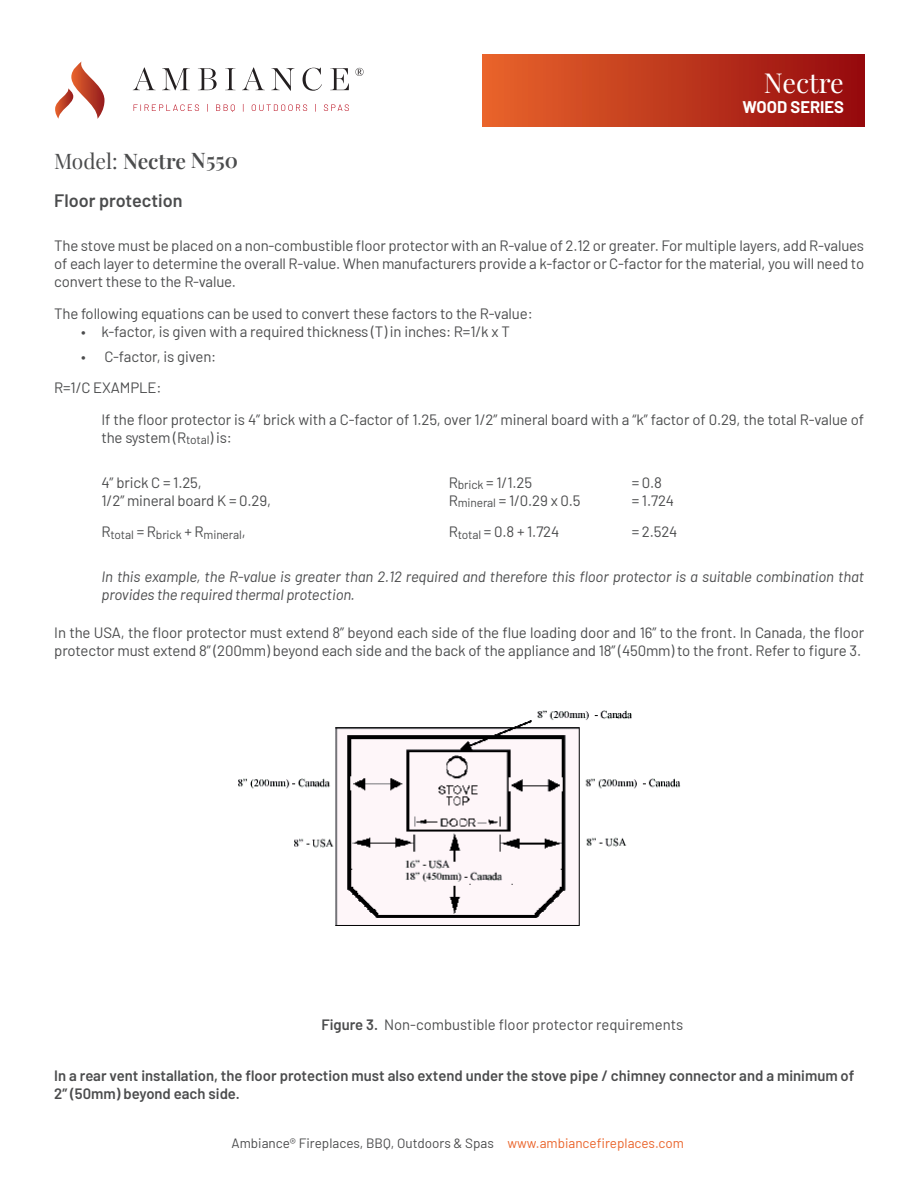
<style>
.page{position:relative;width:918px;height:1188px;background:#fff}
.page>*{position:absolute;margin:0;border:0;box-sizing:border-box;transform-origin:0 0}
.t1{font:27px "Playfair Display";color:#fff}
.t2{font:600 21px "Playfair Display";color:#4b4c4d}
.t3{font:600 18px "Barlow";color:#4b4c4d}
.t4{font:700 16.5px "Barlow";color:#fff}
.t5{font:15px/18px "Barlow";letter-spacing:-.01em;color:#4b4c4d}
.t6{font:italic 15px/18px "Barlow";letter-spacing:-.01em;color:#4b4c4d}
.t7{font:600 15px/18px "Barlow";color:#4b4c4d}
.t8{font:13.5px "Barlow";color:#4b4c4d}
.t9{font:12px "Barlow";letter-spacing:-.01em;color:#4b4c4d}
.s1{font-weight:400}
.s2{font-size:15px}
.s3{font-weight:600}
.s4{color:#ea642b}
</style>
<div class="page">
<div style="left:482px;top:54px;width:382px;height:72px;background:linear-gradient(to right,#e8652b,#950a0e)"></div>
<svg style="left:55px;top:61px;width:50px;height:58px"></svg>
<svg style="left:133px;top:68px;width:23px;height:22px"></svg>
<svg style="left:162px;top:68px;width:28px;height:22px"></svg>
<svg style="left:198px;top:68px;width:19px;height:22px"></svg>
<svg style="left:225px;top:68px;width:11px;height:22px"></svg>
<svg style="left:242px;top:68px;width:23px;height:22px"></svg>
<svg style="left:271px;top:68px;width:24px;height:23px"></svg>
<svg style="left:303px;top:68px;width:19px;height:23px"></svg>
<svg style="left:330px;top:68px;width:19px;height:22px"></svg>
<svg style="left:355px;top:68px;width:9px;height:8px"></svg>
<svg style="left:134px;top:104px;width:65px;height:7px"></svg>
<svg style="left:216px;top:104px;width:19px;height:8px"></svg>
<svg style="left:252px;top:104px;width:55px;height:7px"></svg>
<svg style="left:324px;top:104px;width:25px;height:7px"></svg>
<img style="left:238px;top:710px;width:443px;height:216px">
<h1 class="t1" style="left:764px;top:62px;width:82px">Nectre</h1>
<p class="t4" style="left:743px;top:95px;width:103px">WOOD SERIES</p>
<h2 class="t2" style="left:54px;top:145px;width:185px"><span class="s1">Model:</span> Nectre N550</h2>
<p class="t3" style="left:54px;top:187px;width:130px">Floor protection</p>
<p class="t5" style="left:54px;top:236px;width:811px;text-align:justify">The stove must be placed on a non-combustible floor protector with an R-value of 2.12 or greater. For multiple layers, add R-values of each layer to determine the overall R-value. When manufacturers provide a k-factor or C-factor for the material, you will need to convert these to the R-value.</p>
<p class="t5" style="left:54px;top:303px;width:480px">The following equations can be used to convert these factors to the R-value:</p>
<p class="t5" style="left:81px;top:321px;width:430px">• k-factor, is given with a required thickness (T) in inches: R=1/k x T</p>
<p class="t5" style="left:54px;top:339px;width:164px;line-height:31.5px;text-indent:27px">• C-factor, is given:<br>R=1/C EXAMPLE:</p>
<p class="t5" style="left:102px;top:409px;width:764px">If the floor protector is 4” brick with a C-factor of 1.25, over 1/2” mineral board with a “k” factor of 0.29, the total R-value of the system (R<sub>total</sub>) is:</p>
<p class="t5" style="left:102px;top:472px;width:102px">4” brick C = 1.25,</p>
<p class="t5" style="left:449px;top:472px;width:85px">R<sub>brick</sub> = 1/1.25</p>
<p class="t5" style="left:632px;top:472px;width:32px">= 0.8</p>
<p class="t5" style="left:102px;top:490px;width:171px">1/2” mineral board K = 0.29,</p>
<p class="t5" style="left:449px;top:490px;width:133px">R<sub>mineral</sub> = 1/0.29 x 0.5</p>
<p class="t5" style="left:632px;top:490px;width:44px">= 1.724</p>
<p class="t9" style="left:102px;top:526px;width:146px"><span class="s2">R</span>total <span class="s2">= R</span>brick <span class="s2">+ R</span>mineral<span class="s2">,</span></p>
<p class="t5" style="left:449px;top:522px;width:112px">R<sub>total</sub> = 0.8 + 1.724</p>
<p class="t5" style="left:632px;top:522px;width:47px">= 2.524</p>
<p class="t6" style="left:102px;top:567px;width:764px">In this example, the R-value is greater than 2.12 required and therefore this floor protector is a suitable combination that provides the required thermal protection.</p>
<p class="t5" style="left:54px;top:623px;width:811px">In the USA, the floor protector must extend 8” beyond each side of the flue loading door and 16” to the front. In Canada, the floor protector must extend 8” (200mm) beyond each side and the back of the appliance and 18” (450mm) to the front. Refer to figure 3.</p>
<p class="t5" style="left:322px;top:1015px;width:363px"><span class="s3">Figure 3.</span> Non-combustible floor protector requirements</p>
<p class="t7" style="left:54px;top:1065px;width:802px">In a rear vent installation, the floor protection must also extend under the stove pipe / chimney connector and a minimum of<br>2” (50mm) beyond each side.</p>
<p class="t8" style="left:232px;top:1133px;width:454px">Ambiance® Fireplaces, BBQ, Outdoors &amp; Spas <span class="s4">www.ambiancefireplaces.com</span></p>
</div>
